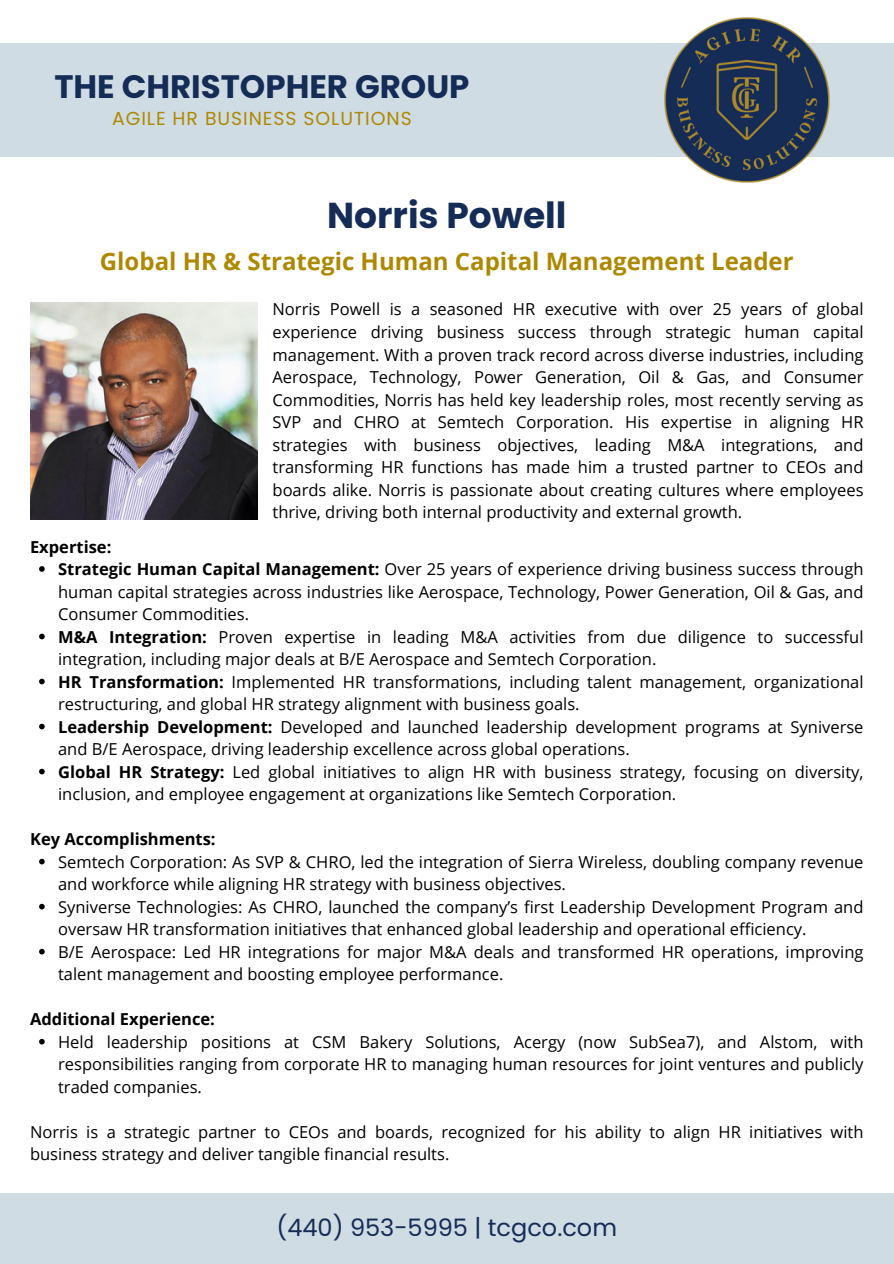
<style>
.page{position:relative;width:894px;height:1264px;background:#fff}
.page>*{position:absolute;margin:0;border:0;box-sizing:border-box;transform-origin:0 0}
.t1{font:700 36px "Poppins";color:#152d56}
.t2{font:700 32.4px "Poppins";color:#152d56}
.t3{font:700 24px "Open Sans";color:#ad8900}
.t4{font:24px "Poppins";color:#152d56}
.t5{font:18.75px "Poppins";letter-spacing:.05em;color:#ad8900}
.t6{font:16.5px/22.5px "Open Sans";color:#000}
.t7{font:700 16.5px "Open Sans";color:#000}
.s1{font-weight:700}
</style>
<div class="page">
<div style="left:0;top:43px;width:893px;height:113px;background:#d0dce4"></div>
<svg style="left:39px;top:566px;width:6px;height:6px"></svg>
<svg style="left:39px;top:633px;width:6px;height:6px"></svg>
<svg style="left:39px;top:678px;width:6px;height:6px"></svg>
<svg style="left:39px;top:723px;width:6px;height:6px"></svg>
<svg style="left:39px;top:768px;width:6px;height:6px"></svg>
<svg style="left:39px;top:858px;width:6px;height:6px"></svg>
<svg style="left:39px;top:903px;width:6px;height:6px"></svg>
<svg style="left:39px;top:948px;width:6px;height:6px"></svg>
<svg style="left:39px;top:1038px;width:6px;height:6px"></svg>
<div style="left:0;top:1193px;width:893px;height:70px;background:#d0dce4"></div>
<img style="left:640px;top:17px;width:213px;height:166px">
<img style="left:30px;top:302px;width:227px;height:217px">
<p class="t2" style="left:54px;top:64px;width:416px">THE CHRISTOPHER GROUP</p>
<h4 class="t5" style="left:112px;top:105px;width:301px">AGILE HR BUSINESS SOLUTIONS</h4>
<p class="t1" style="left:327px;top:190px;width:241px">Norris Powell</p>
<h1 class="t3" style="left:100px;top:244px;width:695px">Global HR &amp; Strategic Human Capital Management Leader</h1>
<p class="t6" style="left:272px;top:298px;width:592px;text-align:justify">Norris Powell is a seasoned HR executive with over 25 years of global experience driving business success through strategic human capital management. With a proven track record across diverse industries, including Aerospace, Technology, Power Generation, Oil &amp; Gas, and Consumer Commodities, Norris has held key leadership roles, most recently serving as SVP and CHRO at Semtech Corporation. His expertise in aligning HR strategies with business objectives, leading M&amp;A integrations, and transforming HR functions has made him a trusted partner to CEOs and boards alike. Norris is passionate about creating cultures where employees thrive, driving both internal productivity and external growth.</p>
<h5 class="t7" style="left:30px;top:535px;width:83px">Expertise:</h5>
<h2 class="t6" style="left:58px;top:557px;width:806px;text-align:justify"><span class="s1">Strategic Human Capital Management:</span> Over 25 years of experience driving business success through human capital strategies across industries like Aerospace, Technology, Power Generation, Oil &amp; Gas, and Consumer Commodities.</h2>
<h3 class="t6" style="left:58px;top:625px;width:806px"><span class="s1">M&amp;A Integration:</span> Proven expertise in leading M&amp;A activities from due diligence to successful integration, including major deals at B/E Aerospace and Semtech Corporation.</h3>
<p class="t6" style="left:58px;top:670px;width:806px"><span class="s1">HR Transformation:</span> Implemented HR transformations, including talent management, organizational restructuring, and global HR strategy alignment with business goals.</p>
<p class="t6" style="left:58px;top:715px;width:806px"><span class="s1">Leadership Development:</span> Developed and launched leadership development programs at Syniverse and B/E Aerospace, driving leadership excellence across global operations.</p>
<h6 class="t6" style="left:58px;top:760px;width:806px"><span class="s1">Global HR Strategy:</span> Led global initiatives to align HR with business strategy, focusing on diversity, inclusion, and employee engagement at organizations like Semtech Corporation.</h6>
<p class="t7" style="left:30px;top:827px;width:187px">Key Accomplishments:</p>
<p class="t6" style="left:58px;top:850px;width:806px">Semtech Corporation: As SVP &amp; CHRO, led the integration of Sierra Wireless, doubling company revenue and workforce while aligning HR strategy with business objectives.</p>
<p class="t6" style="left:58px;top:895px;width:806px">Syniverse Technologies: As CHRO, launched the company’s first Leadership Development Program and oversaw HR transformation initiatives that enhanced global leadership and operational efficiency.</p>
<p class="t6" style="left:58px;top:940px;width:806px">B/E Aerospace: Led HR integrations for major M&amp;A deals and transformed HR operations, improving talent management and boosting employee performance.</p>
<p class="t7" style="left:30px;top:1007px;width:186px">Additional Experience:</p>
<h6 class="t6" style="left:58px;top:1030px;width:806px;text-align:justify">Held leadership positions at CSM Bakery Solutions, Acergy (now SubSea7), and Alstom, with responsibilities ranging from corporate HR to managing human resources for joint ventures and publicly traded companies.</h6>
<p class="t6" style="left:30px;top:1120px;width:834px">Norris is a strategic partner to CEOs and boards, recognized for his ability to align HR initiatives with business strategy and deliver tangible financial results.</p>
<p class="t4" style="left:276px;top:1210px;width:342px">(440) 953-5995 | tcgco.com</p>
</div>
